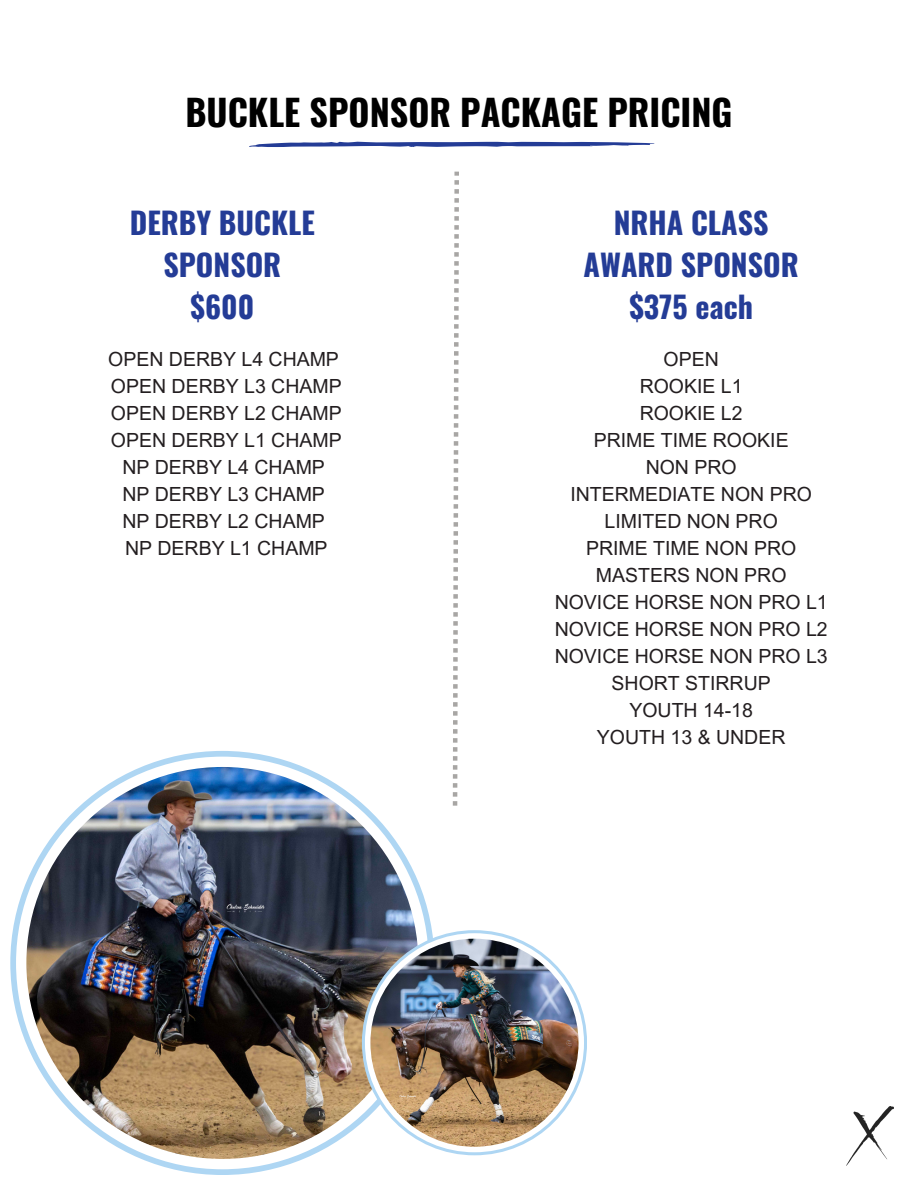
<style>
.page{position:relative;width:918px;height:1188px;background:#fff}
.page>*{position:absolute;margin:0;border:0;box-sizing:border-box;transform-origin:0 0}
.t1{font:700 36px "Oswald";color:#000}
.t2{font:700 30px/41.7px "Oswald";color:#243c96;text-align:center}
.t3{font:19.5px "Arial MT Pro";color:#231e20}
</style>
<div class="page">
<svg style="left:453px;top:172px;width:6px;height:634px"></svg>
<div style="left:10px;top:751px;width:424px;height:424px;background:#aed6f3;border-radius:50%"></div>
<div style="left:16px;top:757px;width:413px;height:412px;background:#fff;border-radius:50%"></div>
<img style="left:26px;top:767px;width:392px;height:392px;border-radius:50%">
<svg style="left:362px;top:930px;width:225px;height:225px;background:#b3d7f2"></svg>
<div style="left:365px;top:933px;width:219px;height:219px;background:#fff;border-radius:50%"></div>
<img style="left:370px;top:939px;width:209px;height:208px;border-radius:50%">
<svg style="left:249px;top:142px;width:405px;height:5px;background:#5669ae"></svg>
<img style="left:847px;top:1106px;width:46px;height:59px">
<p class="t1" style="left:185px;top:85px;width:549px">BUCKLE SPONSOR PACKAGE PRICING</p>
<p class="t2" style="left:130px;top:201px;width:186px">DERBY BUCKLE<br>SPONSOR $600</p>
<p class="t2" style="left:584px;top:201px;width:217px">NRHA CLASS<br>AWARD SPONSOR $375 each</p>
<h1 class="t3" style="left:108px;top:352px;width:232px">OPEN DERBY L4 CHAMP</h1>
<p class="t3" style="left:111px;top:379px;width:232px">OPEN DERBY L3 CHAMP</p>
<h2 class="t3" style="left:111px;top:406px;width:232px">OPEN DERBY L2 CHAMP</h2>
<h3 class="t3" style="left:111px;top:433px;width:232px">OPEN DERBY L1 CHAMP</h3>
<p class="t3" style="left:122px;top:460px;width:204px">NP DERBY L4 CHAMP</p>
<p class="t3" style="left:122px;top:487px;width:204px">NP DERBY L3 CHAMP</p>
<p class="t3" style="left:122px;top:514px;width:204px">NP DERBY L2 CHAMP</p>
<p class="t3" style="left:125px;top:541px;width:204px">NP DERBY L1 CHAMP</p>
<p class="t3" style="left:664px;top:352px;width:57px">OPEN</p>
<p class="t3" style="left:640px;top:379px;width:104px">ROOKIE L1</p>
<p class="t3" style="left:640px;top:406px;width:104px">ROOKIE L2</p>
<p class="t3" style="left:594px;top:433px;width:196px">PRIME TIME ROOKIE</p>
<p class="t3" style="left:646px;top:460px;width:92px">NON PRO</p>
<p class="t3" style="left:570px;top:487px;width:243px">INTERMEDIATE NON PRO</p>
<p class="t3" style="left:605px;top:514px;width:175px">LIMITED NON PRO</p>
<p class="t3" style="left:586px;top:541px;width:212px">PRIME TIME NON PRO</p>
<p class="t3" style="left:596px;top:568px;width:192px">MASTERS NON PRO</p>
<p class="t3" style="left:555px;top:595px;width:274px">NOVICE HORSE NON PRO L1</p>
<p class="t3" style="left:555px;top:622px;width:274px">NOVICE HORSE NON PRO L2</p>
<p class="t3" style="left:555px;top:649px;width:274px">NOVICE HORSE NON PRO L3</p>
<p class="t3" style="left:612px;top:676px;width:161px">SHORT STIRRUP</p>
<p class="t3" style="left:629px;top:703px;width:125px">YOUTH 14-18</p>
<p class="t3" style="left:597px;top:730px;width:190px">YOUTH 13 &amp; UNDER</p>
</div>
